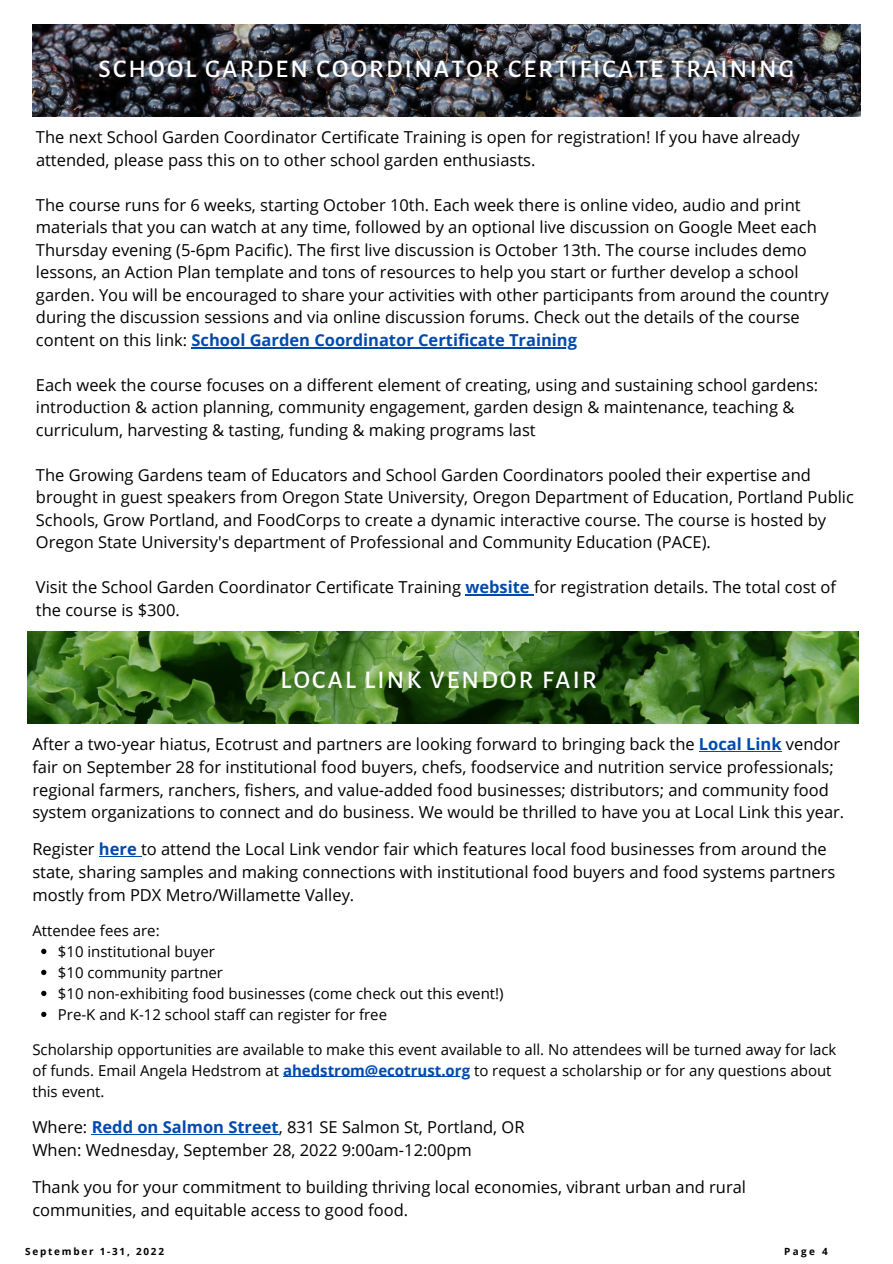
<style>
.page{position:relative;width:893px;height:1264px;background:#fff}
.page>*{position:absolute;margin:0;border:0;box-sizing:border-box;transform-origin:0 0}
.t1{font:500 25.5px "Alegreya Sans";letter-spacing:.09em;color:#fff}
.t2{font:16.5px/22.5px "Open Sans";color:#000}
.t3{font:15px/21px "Open Sans";color:#000}
.t4{font:700 9.9px "Open Sans";letter-spacing:.18em;color:#000}
.s1{font-weight:700;color:#004aad}
</style>
<div class="page">
<hr style="left:92px;top:1134px;width:187px;height:1px;background:#004aad">
<hr style="left:99px;top:856px;width:42px;height:1px;background:#004aad">
<hr style="left:699px;top:751px;width:82px;height:1px;background:#004aad">
<hr style="left:465px;top:594px;width:69px;height:1px;background:#004aad">
<hr style="left:283px;top:1076px;width:187px;height:1px;background:#004aad">
<hr style="left:191px;top:347px;width:386px;height:1px;background:#004aad">
<img style="left:27px;top:631px;width:831px;height:92px">
<img style="left:32px;top:24px;width:828px;height:93px">
<svg style="left:41px;top:948px;width:5px;height:6px"></svg>
<svg style="left:41px;top:969px;width:5px;height:6px"></svg>
<svg style="left:41px;top:990px;width:5px;height:6px"></svg>
<svg style="left:41px;top:1011px;width:5px;height:6px"></svg>
<p class="t1" style="left:98px;top:57px;width:697px">SCHOOL GARDEN COORDINATOR CERTIFICATE TRAINING</p>
<p class="t2" style="left:36px;top:126px;width:765px">The next School Garden Coordinator Certificate Training is open for registration! If you have already attended, please pass this on to other school garden enthusiasts.</p>
<p class="t2" style="left:36px;top:193px;width:794px">The course runs for 6 weeks, starting October 10th. Each week there is online video, audio and print materials that you can watch at any time, followed by an optional live discussion on Google Meet each Thursday evening (5-6pm Pacific). The first live discussion is October 13th. The course includes demo lessons, an Action Plan template and tons of resources to help you start or further develop a school garden. You will be encouraged to share your activities with other participants from around the country during the discussion sessions and via online discussion forums. Check out the details of the course content on this link: <span class="s1">School Garden Coordinator Certificate Training</span></p>
<p class="t2" style="left:36px;top:373px;width:783px">Each week the course focuses on a different element of creating, using and sustaining school gardens: introduction &amp; action planning, community engagement, garden design &amp; maintenance, teaching &amp; curriculum, harvesting &amp; tasting, funding &amp; making programs last</p>
<p class="t2" style="left:36px;top:463px;width:819px">The Growing Gardens team of Educators and School Garden Coordinators pooled their expertise and brought in guest speakers from Oregon State University, Oregon Department of Education, Portland Public Schools, Grow Portland, and FoodCorps to create a dynamic interactive course. The course is hosted by Oregon State University's department of Professional and Community Education (PACE).</p>
<p class="t2" style="left:36px;top:575px;width:801px">Visit the School Garden Coordinator Certificate Training <span class="s1">website</span> for registration details. The total cost of the course is $300.</p>
<h2 class="t1" style="left:280px;top:667px;width:317px">LOCAL LINK VENDOR FAIR</h2>
<p class="t2" style="left:32px;top:732px;width:813px">After a two-year hiatus, Ecotrust and partners are looking forward to bringing back the <span class="s1">Local Link</span> vendor fair on September 28 for institutional food buyers, chefs, foodservice and nutrition service professionals; regional farmers, ranchers, fishers, and value-added food businesses; distributors; and community food system organizations to connect and do business. We would be thrilled to have you at Local Link this year.</p>
<p class="t2" style="left:32px;top:837px;width:804px">Register <span class="s1">here</span> to attend the Local Link vendor fair which features local food businesses from around the state, sharing samples and making connections with institutional food buyers and food systems partners mostly from PDX Metro/Willamette Valley.</p>
<p class="t3" style="left:32px;top:919px;width:129px">Attendee fees are:</p>
<p class="t3" style="left:58px;top:940px;width:158px">$10 institutional buyer</p>
<p class="t3" style="left:58px;top:961px;width:167px">$10 community partner</p>
<p class="t3" style="left:58px;top:982px;width:447px">$10 non-exhibiting food businesses (come check out this event!)</p>
<p class="t3" style="left:58px;top:1003px;width:331px">Pre-K and K-12 school staff can register for free</p>
<p class="t3" style="left:32px;top:1038px;width:805px">Scholarship opportunities are available to make this event available to all. No attendees will be turned away for lack of funds. Email Angela Hedstrom at <span class="s1">ahedstrom@ecotrust.org</span> to request a scholarship or for any questions about this event.</p>
<p class="t2" style="left:32px;top:1115px;width:493px">Where: <span class="s1">Redd on Salmon Street</span>, 831 SE Salmon St, Portland, OR<br>When: Wednesday, September 28, 2022 9:00am-12:00pm</p>
<p class="t2" style="left:32px;top:1174px;width:715px">Thank you for your commitment to building thriving local economies, vibrant urban and rural communities, and equitable access to good food.</p>
<p class="t4" style="left:25px;top:1244px;width:140px">September 1-31, 2022</p>
<p class="t4" style="left:784px;top:1244px;width:45px">Page 4</p>
</div>
